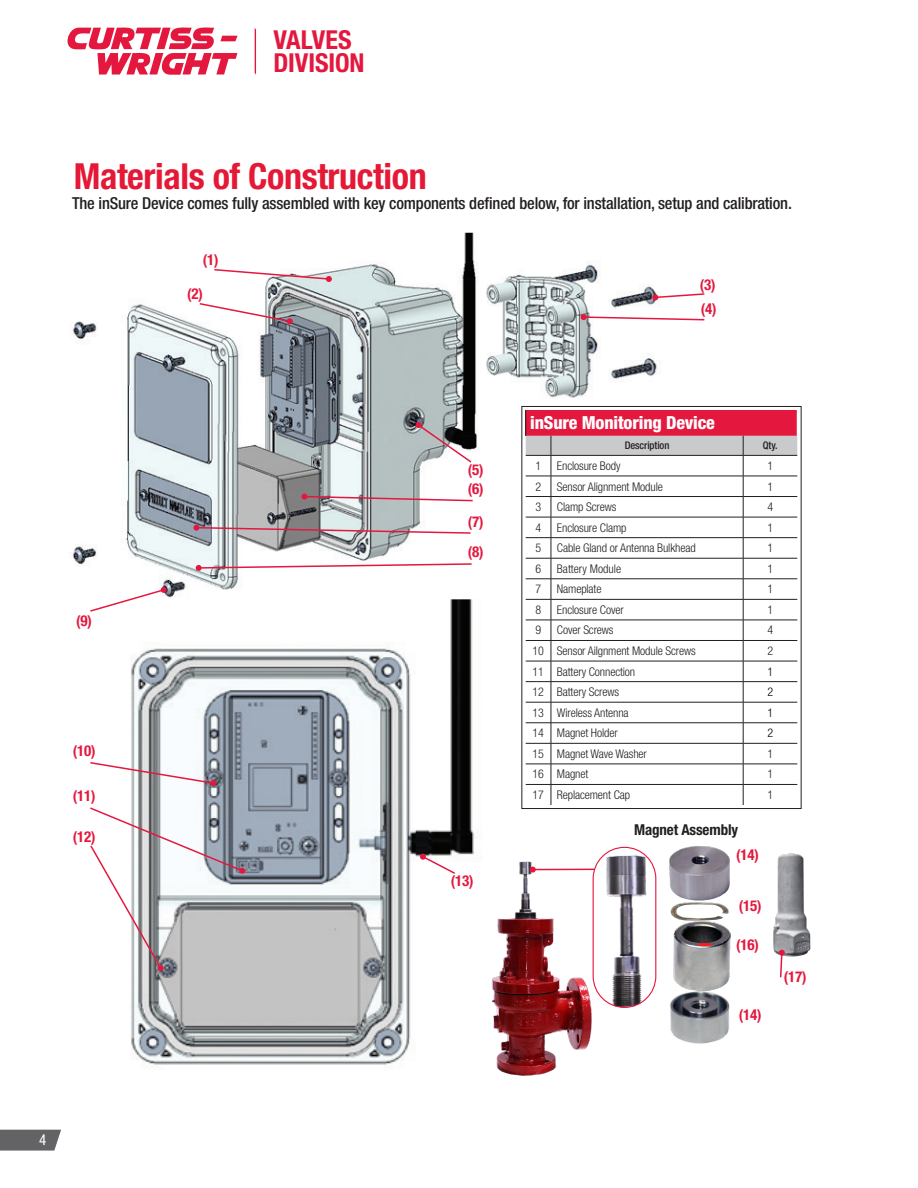
<style>
.page{position:relative;width:918px;height:1188px;background:#fff}
.page>*{position:absolute;margin:0;border:0;box-sizing:border-box;transform-origin:0 0}
._1_Headline{font:700 condensed 36px "Helvetica Neue LT Std";letter-spacing:-.01em;color:#e51836}
.t1{font:700 condensed 26.1px/22.8px "Helvetica Neue LT Std";letter-spacing:-.005em;color:#e4183e}
.t2{font:800 condensed 18px "Helvetica Neue LT Std";letter-spacing:-.01em;color:#fff}
.t3{font:500 condensed 16.5px "Helvetica Neue LT Std";letter-spacing:-.01em;color:#231f20}
.t4{font:700 condensed 15px "Helvetica Neue LT Std";letter-spacing:-.01em;color:#e4183e}
.t5{font:700 condensed 15px "Helvetica Neue LT Std";letter-spacing:-.01em;color:#231f20}
.t6{font:condensed 15px "Helvetica Neue LT Std";color:#fff}
.t7{font:300 condensed 12px "Helvetica Neue LT Std";letter-spacing:-.01em;color:#231f20}
.t8{font:300 condensed 12px "Helvetica Neue LT Std";color:#000}
.t9{font:500 condensed 10.5px "Helvetica Neue LT Std";letter-spacing:-.01em;color:#231f20}
</style>
<div class="page">
<svg style="left:0;top:1130px;width:61px;height:21px"></svg>
<svg style="left:68px;top:27px;width:170px;height:48px"></svg>
<svg style="left:255px;top:28px;width:1px;height:47px"></svg>
<img style="left:491px;top:861px;width:107px;height:215px">
<img style="left:130px;top:599px;width:345px;height:468px">
<img style="left:72px;top:232px;width:587px;height:366px">
<svg style="left:213px;top:268px;width:119px;height:14px"></svg>
<svg style="left:198px;top:302px;width:95px;height:22px"></svg>
<svg style="left:416px;top:423px;width:57px;height:41px"></svg>
<div style="left:415px;top:422px;width:7px;height:6px;background:#e4183e;border-radius:50%"></div>
<svg style="left:303px;top:495px;width:171px;height:7px"></svg>
<svg style="left:301px;top:493px;width:7px;height:7px"></svg>
<svg style="left:195px;top:526px;width:277px;height:9px"></svg>
<svg style="left:193px;top:524px;width:7px;height:7px"></svg>
<svg style="left:197px;top:562px;width:276px;height:7px"></svg>
<div style="left:195px;top:565px;width:7px;height:6px;background:#e4183e;border-radius:50%"></div>
<svg style="left:90px;top:761px;width:126px;height:25px"></svg>
<svg style="left:421px;top:855px;width:36px;height:20px"></svg>
<div style="left:420px;top:853px;width:6px;height:7px;background:#e4183e;border-radius:50%"></div>
<svg style="left:582px;top:316px;width:123px;height:5px"></svg>
<div style="left:580px;top:314px;width:7px;height:6px;background:#e4183e;border-radius:50%"></div>
<svg style="left:654px;top:292px;width:51px;height:6px"></svg>
<svg style="left:652px;top:294px;width:7px;height:7px"></svg>
<svg style="left:89px;top:587px;width:78px;height:26px"></svg>
<svg style="left:90px;top:806px;width:154px;height:165px"></svg>
<svg style="left:239px;top:867px;width:7px;height:7px"></svg>
<img style="left:593px;top:847px;width:63px;height:160px;border-radius:31px">
<div style="left:593px;top:847px;width:63px;height:161px;border:1px solid #e4183e;border-radius:31px"></div>
<img style="left:670px;top:993px;width:60px;height:51px">
<img style="left:673px;top:928px;width:58px;height:65px">
<img style="left:669px;top:846px;width:61px;height:45px">
<img style="left:670px;top:891px;width:59px;height:37px">
<svg style="left:525px;top:410px;width:273px;height:395px"></svg>
<div style="left:521px;top:406px;width:281px;height:403px;border:1px solid #231f20"></div>
<img style="left:773px;top:853px;width:38px;height:104px">
<svg style="left:778px;top:949px;width:7px;height:29px"></svg>
<hr style="left:533px;top:869px;width:61px;height:1px;background:#e4183e">
<svg style="left:529px;top:866px;width:7px;height:7px"></svg>
<h2 class="t1" style="left:274px;top:28px;width:92px">VALVES<br>DIVISION</h2>
<p class="_1_Headline" style="left:74px;top:155px;width:354px">Materials of Construction</p>
<p class="t3" style="left:72px;top:194px;width:721px">The inSure Device comes fully assembled with key components defined below, for installation, setup and calibration.</p>
<p class="t4" style="left:203px;top:251px;width:17px">(1)</p>
<p class="t4" style="left:187px;top:284px;width:17px">(2)</p>
<p class="t4" style="left:76px;top:611px;width:17px">(9)</p>
<p class="t4" style="left:73px;top:742px;width:24px">(10)</p>
<p class="t4" style="left:73px;top:787px;width:24px">(11)</p>
<p class="t4" style="left:73px;top:827px;width:24px">(12)</p>
<p class="t4" style="left:468px;top:460px;width:17px">(5)</p>
<p class="t4" style="left:468px;top:479px;width:17px">(6)</p>
<p class="t4" style="left:468px;top:513px;width:17px">(7)</p>
<p class="t4" style="left:468px;top:543px;width:17px">(8)</p>
<p class="t4" style="left:451px;top:871px;width:24px">(13)</p>
<p class="t4" style="left:700px;top:275px;width:17px">(3)</p>
<p class="t4" style="left:701px;top:300px;width:17px">(4)</p>
<p class="t2" style="left:530px;top:412px;width:186px">inSure Monitoring Device</p>
<p class="t9" style="left:625px;top:439px;width:46px">Description</p>
<p class="t9" style="left:763px;top:439px;width:16px">Qty.</p>
<p class="t7" style="left:535px;top:459px;width:7px">1</p>
<p class="t7" style="left:557px;top:459px;width:65px">Enclosure Body</p>
<p class="t7" style="left:767px;top:459px;width:7px">1</p>
<p class="t7" style="left:535px;top:479px;width:7px">2</p>
<p class="t7" style="left:557px;top:479px;width:107px">Sensor Alignment Module</p>
<p class="t7" style="left:767px;top:479px;width:7px">1</p>
<p class="t7" style="left:535px;top:500px;width:7px">3</p>
<p class="t7" style="left:557px;top:500px;width:61px">Clamp Screws</p>
<p class="t7" style="left:767px;top:500px;width:7px">4</p>
<p class="t7" style="left:535px;top:521px;width:7px">4</p>
<p class="t7" style="left:557px;top:521px;width:71px">Enclosure Clamp</p>
<p class="t7" style="left:767px;top:521px;width:7px">1</p>
<p class="t7" style="left:535px;top:541px;width:7px">5</p>
<p class="t7" style="left:557px;top:541px;width:140px">Cable Gland or Antenna Bulkhead</p>
<p class="t7" style="left:767px;top:541px;width:7px">1</p>
<p class="t7" style="left:535px;top:562px;width:7px">6</p>
<p class="t7" style="left:557px;top:562px;width:66px">Battery Module</p>
<p class="t7" style="left:767px;top:562px;width:7px">1</p>
<p class="t7" style="left:535px;top:582px;width:7px">7</p>
<p class="t7" style="left:557px;top:582px;width:46px">Nameplate</p>
<p class="t7" style="left:767px;top:582px;width:7px">1</p>
<p class="t7" style="left:535px;top:603px;width:7px">8</p>
<p class="t7" style="left:557px;top:603px;width:68px">Enclosure Cover</p>
<p class="t7" style="left:767px;top:603px;width:7px">1</p>
<p class="t7" style="left:535px;top:623px;width:7px">9</p>
<p class="t7" style="left:557px;top:623px;width:58px">Cover Screws</p>
<p class="t7" style="left:767px;top:623px;width:7px">4</p>
<p class="t7" style="left:533px;top:644px;width:13px">10</p>
<p class="t7" style="left:557px;top:644px;width:140px">Sensor Ailgnment Module Screws</p>
<p class="t7" style="left:767px;top:644px;width:7px">2</p>
<p class="t7" style="left:533px;top:665px;width:13px">11</p>
<p class="t7" style="left:557px;top:665px;width:80px">Battery Connection</p>
<p class="t8" style="left:767px;top:665px;width:7px">1</p>
<p class="t7" style="left:533px;top:685px;width:13px">12</p>
<p class="t7" style="left:557px;top:685px;width:64px">Battery Screws</p>
<p class="t8" style="left:767px;top:685px;width:7px">2</p>
<p class="t7" style="left:533px;top:706px;width:13px">13</p>
<p class="t7" style="left:557px;top:706px;width:73px">Wireless Antenna</p>
<p class="t8" style="left:767px;top:706px;width:7px">1</p>
<p class="t7" style="left:533px;top:726px;width:13px">14</p>
<p class="t7" style="left:557px;top:726px;width:62px">Magnet Holder</p>
<p class="t8" style="left:767px;top:726px;width:7px">2</p>
<p class="t7" style="left:533px;top:747px;width:13px">15</p>
<p class="t7" style="left:557px;top:747px;width:91px">Magnet Wave Washer</p>
<p class="t7" style="left:767px;top:747px;width:7px">1</p>
<p class="t7" style="left:533px;top:767px;width:13px">16</p>
<p class="t7" style="left:557px;top:767px;width:33px">Magnet</p>
<p class="t7" style="left:767px;top:767px;width:7px">1</p>
<p class="t7" style="left:533px;top:788px;width:13px">17</p>
<p class="t7" style="left:557px;top:788px;width:75px">Replacement Cap</p>
<p class="t7" style="left:767px;top:788px;width:7px">1</p>
<p class="t5" style="left:634px;top:821px;width:105px">Magnet Assembly</p>
<p class="t4" style="left:736px;top:845px;width:24px">(14)</p>
<p class="t4" style="left:739px;top:896px;width:24px">(15)</p>
<p class="t4" style="left:736px;top:935px;width:24px">(16)</p>
<p class="t4" style="left:739px;top:1006px;width:24px">(14)</p>
<p class="t4" style="left:784px;top:968px;width:24px">(17)</p>
<p class="t6" style="left:39px;top:1131px;width:9px">4</p>
</div>
